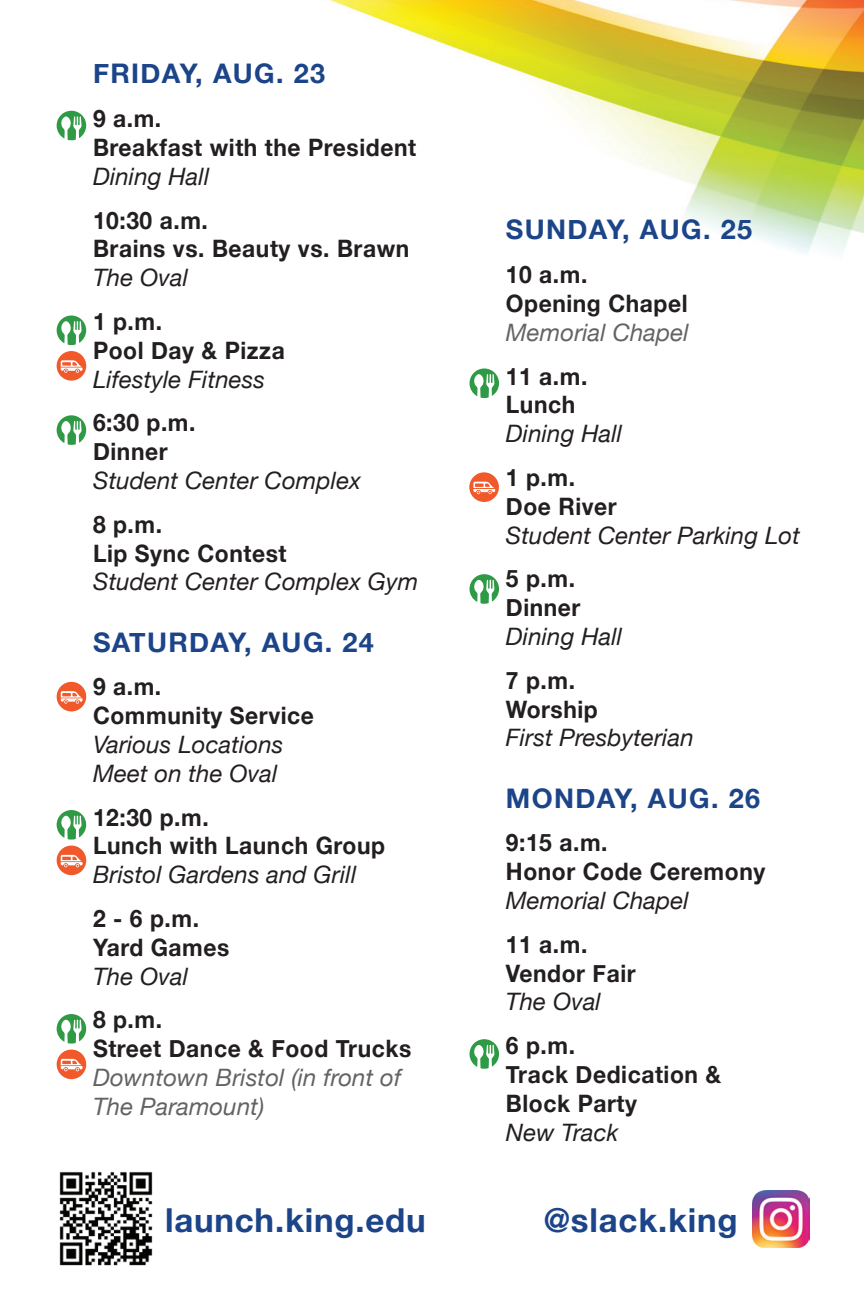
<style>
.page{position:relative;width:864px;height:1296px;background:#fff}
.page>*{position:absolute;margin:0;border:0;box-sizing:border-box;transform-origin:0 0}
.t1{font:700 33px "Helvetica Neue";letter-spacing:.025em;color:#1c4489}
.t2{font:700 27px "Helvetica Neue";letter-spacing:.05em;color:#1c4489}
.t3{font:700 24px/28.8px "Helvetica Neue";letter-spacing:.025em;color:#231f20;scale:.95 1}
.t4{font:italic 24px/28.8px "Helvetica Neue";letter-spacing:.005em;color:#231f20}
.t5{font:italic 24px/28.8px "Helvetica Neue";letter-spacing:.005em;color:#636366}
</style>
<div class="page">
<img style="left:329px;top:0;width:535px;height:502px">
<svg style="left:59px;top:1171px;width:94px;height:95px"></svg>
<div style="left:57px;top:846px;width:29px;height:29px;background:#f1582a;border-radius:50%"></div>
<svg style="left:61px;top:855px;width:22px;height:12px"></svg>
<svg style="left:57px;top:111px;width:29px;height:29px"></svg>
<svg style="left:57px;top:415px;width:29px;height:30px"></svg>
<svg style="left:57px;top:810px;width:29px;height:30px"></svg>
<div style="left:57px;top:682px;width:29px;height:29px;background:#f1582a;border-radius:50%"></div>
<svg style="left:61px;top:691px;width:22px;height:13px"></svg>
<svg style="left:57px;top:316px;width:29px;height:29px"></svg>
<div style="left:57px;top:351px;width:29px;height:30px;background:#f1582a;border-radius:50%"></div>
<svg style="left:61px;top:360px;width:22px;height:13px"></svg>
<svg style="left:470px;top:368px;width:29px;height:30px"></svg>
<svg style="left:470px;top:574px;width:29px;height:30px"></svg>
<div style="left:469px;top:472px;width:30px;height:30px;background:#f1582a;border-radius:50%"></div>
<svg style="left:473px;top:482px;width:23px;height:12px"></svg>
<div style="left:57px;top:1050px;width:29px;height:29px;background:#f1582a;border-radius:50%"></div>
<svg style="left:61px;top:1059px;width:22px;height:12px"></svg>
<svg style="left:57px;top:1014px;width:29px;height:30px"></svg>
<svg style="left:470px;top:1039px;width:29px;height:30px"></svg>
<img style="left:753px;top:1191px;width:57px;height:57px">
<p class="t2" style="left:93px;top:53px;width:234px">FRIDAY, AUG. 23</p>
<p class="t3" style="left:93px;top:105px;width:342px">9 a.m.<br>Breakfast with the President</p>
<p class="t4" style="left:93px;top:163px;width:118px">Dining Hall</p>
<p class="t3" style="left:93px;top:206px;width:335px">10:30 a.m.<br>Brains vs. Beauty vs. Brawn</p>
<p class="t4" style="left:93px;top:265px;width:97px">The Oval</p>
<p class="t3" style="left:93px;top:308px;width:203px">1 p.m.<br>Pool Day &amp; Pizza</p>
<p class="t4" style="left:93px;top:366px;width:174px">Lifestyle Fitness</p>
<p class="t3" style="left:93px;top:409px;width:109px">6:30 p.m.<br>Dinner</p>
<p class="t4" style="left:93px;top:467px;width:269px">Student Center Complex</p>
<p class="t3" style="left:93px;top:510px;width:205px">8 p.m.<br>Lip Sync Contest</p>
<p class="t4" style="left:93px;top:569px;width:327px">Student Center Complex Gym</p>
<p class="t2" style="left:93px;top:621px;width:282px">SATURDAY, AUG. 24</p>
<p class="t3" style="left:93px;top:673px;width:234px">9 a.m.<br>Community Service</p>
<p class="t4" style="left:93px;top:731px;width:192px">Various Locations<br>Meet on the Oval</p>
<p class="t3" style="left:93px;top:803px;width:309px">12:30 p.m.<br>Lunch with Launch Group</p>
<p class="t4" style="left:93px;top:862px;width:265px">Bristol Gardens and Grill</p>
<p class="t3" style="left:93px;top:905px;width:145px">2 - 6 p.m.<br>Yard Games</p>
<p class="t4" style="left:93px;top:963px;width:97px">The Oval</p>
<p class="t3" style="left:93px;top:1006px;width:337px">8 p.m.<br>Street Dance &amp; Food Trucks</p>
<p class="t5" style="left:93px;top:1064px;width:310px">Downtown Bristol (in front of<br>The Paramount)</p>
<p class="t2" style="left:506px;top:209px;width:248px">SUNDAY, AUG. 25</p>
<p class="t3" style="left:506px;top:261px;width:193px">10 a.m.<br>Opening Chapel</p>
<p class="t5" style="left:506px;top:319px;width:185px">Memorial Chapel</p>
<p class="t3" style="left:506px;top:362px;width:87px">11 a.m.<br>Lunch</p>
<p class="t4" style="left:506px;top:421px;width:118px">Dining Hall</p>
<p class="t3" style="left:506px;top:464px;width:118px">1 p.m.<br>Doe River</p>
<p class="t4" style="left:506px;top:522px;width:296px">Student Center Parking Lot</p>
<p class="t3" style="left:506px;top:565px;width:80px">5 p.m.<br>Dinner</p>
<p class="t4" style="left:506px;top:623px;width:118px">Dining Hall</p>
<p class="t3" style="left:506px;top:666px;width:98px">7 p.m.<br>Worship</p>
<p class="t4" style="left:506px;top:725px;width:189px">First Presbyterian</p>
<p class="t2" style="left:506px;top:777px;width:256px">MONDAY, AUG. 26</p>
<p class="t3" style="left:506px;top:829px;width:275px">9:15 a.m.<br>Honor Code Ceremony</p>
<p class="t4" style="left:506px;top:887px;width:185px">Memorial Chapel</p>
<p class="t3" style="left:506px;top:930px;width:138px">11 a.m.<br>Vendor Fair</p>
<p class="t4" style="left:506px;top:989px;width:97px">The Oval</p>
<p class="t3" style="left:506px;top:1032px;width:228px">6 p.m.<br>Track Dedication &amp;<br>Block Party</p>
<p class="t4" style="left:506px;top:1119px;width:114px">New Track</p>
<h1 class="t1" style="left:165px;top:1194px;width:262px">launch.king.edu</h1>
<h1 class="t1" style="left:544px;top:1194px;width:196px">@slack.king</h1>
</div>
